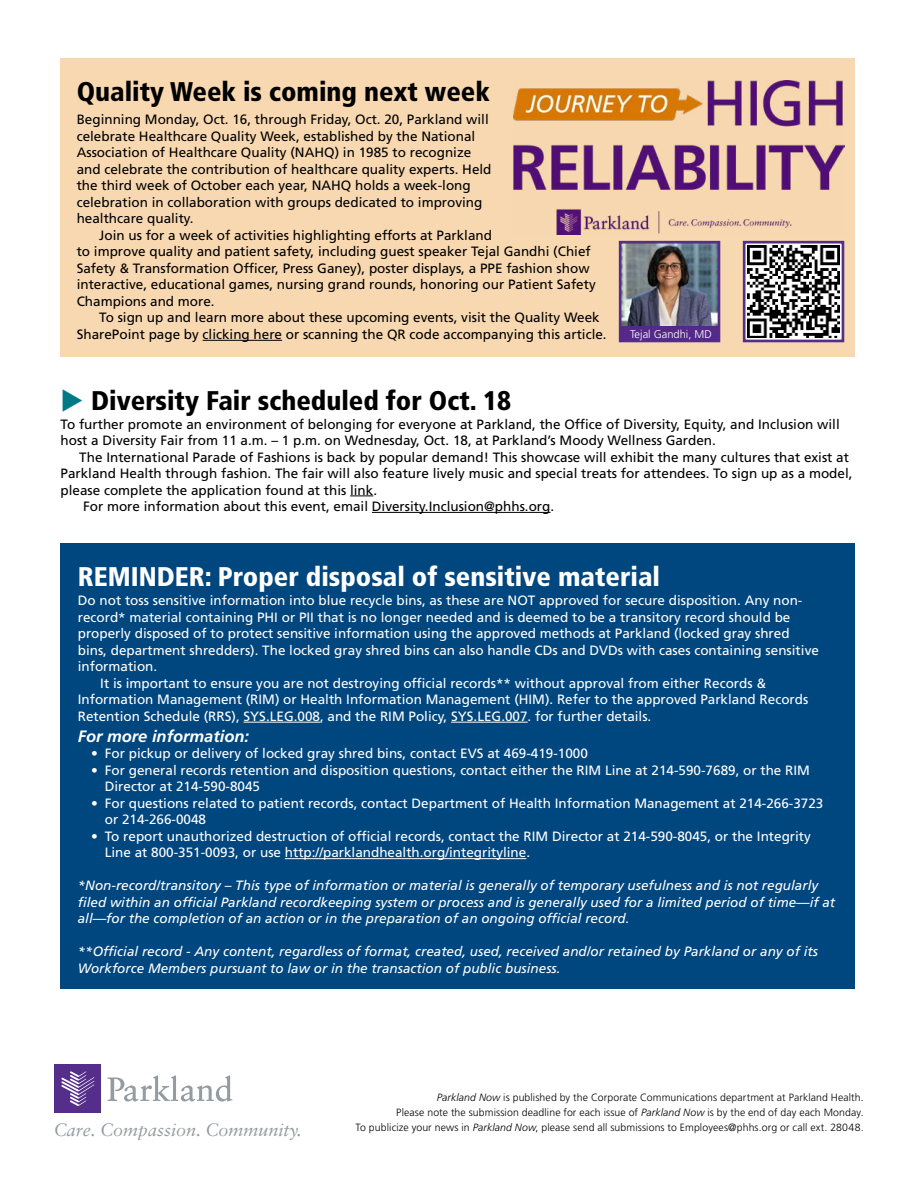
<style>
.page{position:relative;width:918px;height:1188px;background:#fff}
.page>*{position:absolute;margin:0;border:0;box-sizing:border-box;transform-origin:0 0}
.t1{font:900 condensed 27px "Frutiger LT Std";color:#000}
.t2{font:900 condensed 27px "Frutiger LT Std";color:#fff}
.t3{font:italic 18px "Sabon LT Std";color:#949ca1}
.t4{font:italic 700 16.5px "Frutiger LT Std";color:#fff}
.t5{font:13.5px/16.5px "Frutiger LT Std";color:#000}
.t6{font:13.5px/16.5px "Frutiger LT Std";color:#fff}
.t7{font:italic 13.5px/16.5px "Frutiger LT Std";color:#fff}
.t8{font:300 11.1px "Frutiger LT Std";color:#fff}
.t9{font:300 10.5px/15px "Frutiger LT Std";letter-spacing:.01em;color:#000;text-align:right}
.s1{color:#007b85}
.s2{font-style:italic}
</style>
<div class="page">
<svg style="left:108px;top:1075px;width:124px;height:26px"></svg>
<div style="left:55px;top:1064px;width:46px;height:49px;background:#552e8b"></div>
<svg style="left:61px;top:1071px;width:33px;height:35px"></svg>
<div style="left:61px;top:543px;width:794px;height:446px;background:#00467f"></div>
<hr style="left:244px;top:722px;width:76px;height:1px;background:#fff">
<hr style="left:451px;top:722px;width:77px;height:1px;background:#fff">
<hr style="left:285px;top:858px;width:241px;height:1px;background:#fff">
<div style="left:61px;top:58px;width:794px;height:298px;background:#f8d8b1"></div>
<hr style="left:203px;top:340px;width:79px;height:1px;background:#000">
<img style="left:623px;top:245px;width:93px;height:82px">
<div style="left:619px;top:241px;width:101px;height:101px;border:3px solid #552e8b"></div>
<div style="left:620px;top:327px;width:99px;height:14px;background:#552988"></div>
<img style="left:747px;top:245px;width:93px;height:93px">
<div style="left:743px;top:241px;width:101px;height:101px;border:3px solid #552e8b"></div>
<img style="left:514px;top:81px;width:330px;height:153px">
<svg style="left:350px;top:496px;width:23px;height:1px"></svg>
<hr style="left:372px;top:512px;width:178px;height:1px;background:#000">
<h1 class="t1" style="left:77px;top:76px;width:415px">Quality Week is coming next week</h1>
<p class="t5" style="left:77px;top:112px;width:416px">Beginning Monday, Oct. 16, through Friday, Oct. 20, Parkland will celebrate Healthcare Quality Week, established by the National Association of Healthcare Quality (NAHQ) in 1985 to recognize and celebrate the contribution of healthcare quality experts. Held the third week of October each year, NAHQ holds a week-long celebration in collaboration with groups dedicated to improving healthcare quality.</p>
<p class="t5" style="left:77px;top:227px;width:521px;text-indent:23px">Join us for a week of activities highlighting efforts at Parkland<br>to improve quality and patient safety, including guest speaker Tejal Gandhi (Chief Safety &amp; Transformation Officer, Press Ganey), poster displays, a PPE fashion show interactive, educational games, nursing grand rounds, honoring our Patient Safety Champions and more.</p>
<p class="t5" style="left:77px;top:310px;width:532px;text-indent:23px">To sign up and learn more about these upcoming events, visit the Quality Week<br>SharePoint page by clicking here or scanning the QR code accompanying this article.</p>
<p class="t8" style="left:630px;top:328px;width:83px">Tejal Gandhi, MD</p>
<h1 class="t1" style="left:61px;top:384px;width:452px"><span class="s1">◆</span> Diversity Fair scheduled for Oct. 18</h1>
<p class="t5" style="left:61px;top:416px;width:781px">To further promote an environment of belonging for everyone at Parkland, the Office of Diversity, Equity, and Inclusion will host a Diversity Fair from 11 a.m. – 1 p.m. on Wednesday, Oct. 18, at Parkland’s Moody Wellness Garden.</p>
<p class="t5" style="left:79px;top:449px;width:771px">The International Parade of Fashions is back by popular demand! This showcase will exhibit the many cultures that exist at</p>
<p class="t5" style="left:61px;top:465px;width:794px">Parkland Health through fashion. The fair will also feature lively music and special treats for attendees. To sign up as a model,</p>
<p class="t5" style="left:61px;top:482px;width:318px">please complete the application found at this link.</p>
<p class="t5" style="left:83px;top:498px;width:473px">For more information about this event, email Diversity.Inclusion@phhs.org.</p>
<h1 class="t2" style="left:78px;top:561px;width:584px">REMINDER: Proper disposal of sensitive material</h1>
<p class="t6" style="left:78px;top:592px;width:726px">Do not toss sensitive information into blue recycle bins, as these are NOT approved for secure disposition. Any non-</p>
<p class="t6" style="left:78px;top:609px;width:714px">record* material containing PHI or PII that is no longer needed and is deemed to be a transitory record should be</p>
<p class="t6" style="left:78px;top:625px;width:713px">properly disposed of to protect sensitive information using the approved methods at Parkland (locked gray shred</p>
<p class="t6" style="left:78px;top:642px;width:743px">bins, department shredders). The locked gray shred bins can also handle CDs and DVDs with cases containing sensitive</p>
<p class="t6" style="left:78px;top:658px;width:81px">information.</p>
<p class="t6" style="left:100px;top:675px;width:667px">It is important to ensure you are not destroying official records** without approval from either Records &amp;</p>
<p class="t6" style="left:78px;top:691px;width:732px">Information Management (RIM) or Health Information Management (HIM). Refer to the approved Parkland Records</p>
<p class="t6" style="left:78px;top:708px;width:575px">Retention Schedule (RRS), SYS.LEG.008, and the RIM Policy, SYS.LEG.007. for further details.</p>
<p class="t4" style="left:78px;top:726px;width:173px">For more information:</p>
<p class="t6" style="left:91px;top:745px;width:498px">• For pickup or delivery of locked gray shred bins, contact EVS at 469-419-1000</p>
<p class="t6" style="left:105px;top:762px;width:707px;text-indent:-13px">• For general records retention and disposition questions, contact either the RIM Line at 214-590-7689, or the RIM<br>Director at 214-590-8045</p>
<p class="t6" style="left:105px;top:795px;width:720px;text-indent:-13px">• For questions related to patient records, contact Department of Health Information Management at 214-266-3723 or 214-266-0048</p>
<p class="t6" style="left:105px;top:828px;width:708px;text-indent:-13px">• To report unauthorized destruction of official records, contact the RIM Director at 214-590-8045, or the Integrity<br>Line at 800-351-0093, or use http://parklandhealth.org/integrityline.</p>
<p class="t7" style="left:78px;top:877px;width:759px">*Non-record/transitory – This type of information or material is generally of temporary usefulness and is not regularly filed within an official Parkland recordkeeping system or process and is generally used for a limited period of time—if at all—for the completion of an action or in the preparation of an ongoing official record.</p>
<p class="t7" style="left:78px;top:943px;width:742px">**Official record - Any content, regardless of format, created, used, received and/or retained by Parkland or any of its<br>Workforce Members pursuant to law or in the transaction of public business.</p>
<p class="t9" style="left:396px;top:1090px;width:469px"><span class="s2">Parkland Now</span> is published by the Corporate Communications department at Parkland Health.<br>Please note the submission deadline for each issue of <span class="s2">Parkland Now</span> is by the end of day each Monday.</p>
<h2 class="t3" style="left:54px;top:1119px;width:250px">Care. Compassion. Community.</h2>
<p class="t9" style="left:355px;top:1120px;width:510px">To publicize your news in <span class="s2">Parkland Now</span>, please send all submissions to Employees@phhs.org or call ext. 28048.</p>
</div>
